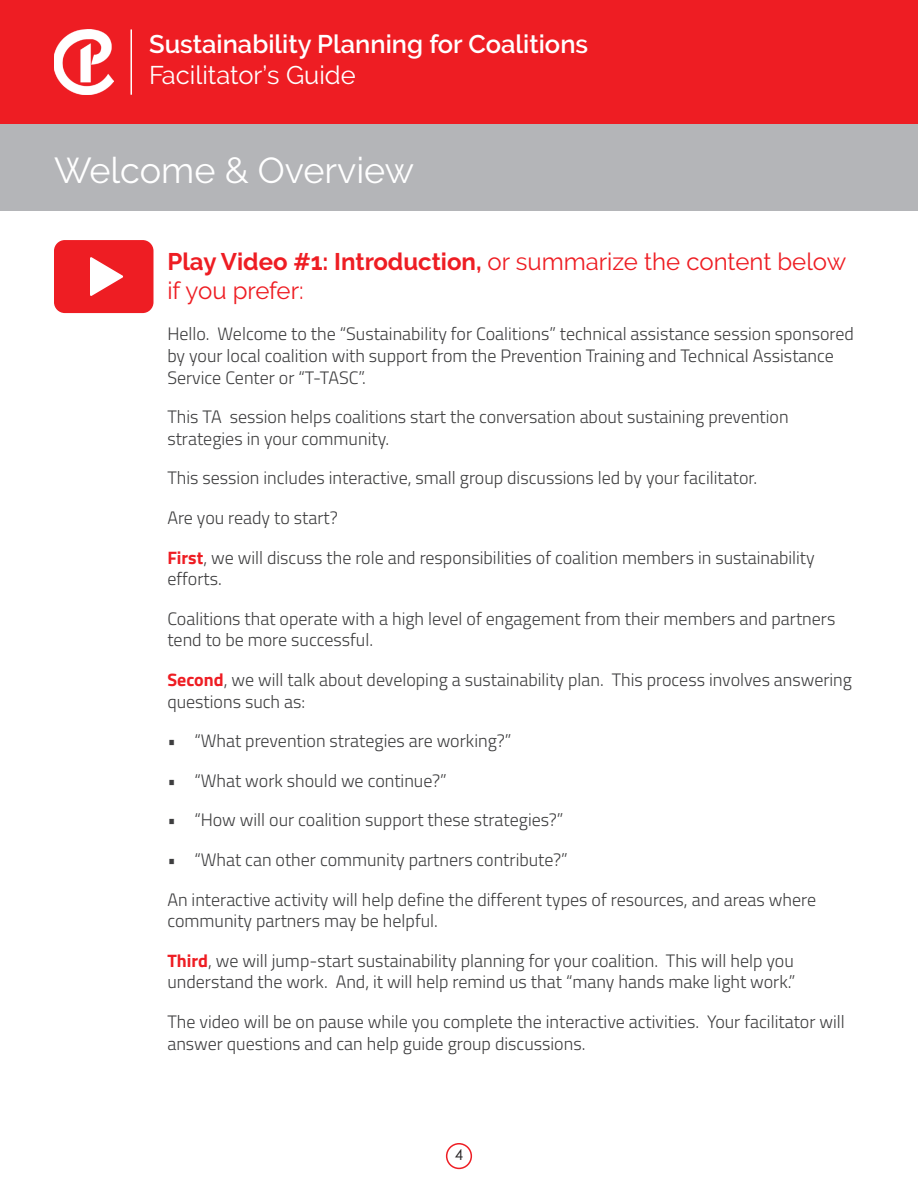
<style>
.page{position:relative;width:918px;height:1188px;background:#fff}
.page>*{position:absolute;margin:0;border:0;box-sizing:border-box;transform-origin:0 0}
.t1{font:36px "Raleway";color:#fff}
.t2{font:600 25.5px "Raleway";color:#fff}
.t3{font:25.5px "Raleway";color:#fff}
.t4{font:24px/28.8px "Raleway";color:#ee1d23}
.t5{font:300 18px/21.6px "Titillium Web";color:#3e3e3f}
.t6{font:15px "Century Gothic";color:#231f20}
.s1{font-weight:700}
.s2{font-weight:700;color:#ee1d23}
</style>
<div class="page">
<div style="left:0;top:0;width:918px;height:124px;background:#ee1d23"></div>
<div style="left:0;top:124px;width:918px;height:87px;background:#b4b5b8"></div>
<img style="left:54px;top:29px;width:59px;height:66px">
<hr style="left:130px;top:29px;width:2px;height:66px;background:#fff">
<div style="left:446px;top:1143px;width:26px;height:26px;border:2px solid #ee1d23;border-radius:50%"></div>
<div style="left:54px;top:240px;width:100px;height:73px;background:#ee1d23;border-radius:11px"></div>
<svg style="left:90px;top:257px;width:33px;height:39px"></svg>
<h2 class="t2" style="left:149px;top:30px;width:441px">Sustainability Planning for Coalitions</h2>
<h2 class="t3" style="left:149px;top:60px;width:208px">Facilitator’s Guide</h2>
<h1 class="t1" style="left:54px;top:150px;width:362px">Welcome &amp; Overview</h1>
<h3 class="t4" style="left:167px;top:247px;width:680px"><span class="s1">Play Video #1: Introduction,</span> or summarize the content below if you prefer:</h3>
<p class="t5" style="left:167px;top:322px;width:688px">Hello. Welcome to the “Sustainability for Coalitions” technical assistance session sponsored by your local coalition with support from the Prevention Training and Technical Assistance<br>Service Center or “T-TASC”.</p>
<p class="t5" style="left:167px;top:405px;width:623px">This TA session helps coalitions start the conversation about sustaining prevention strategies in your community.</p>
<p class="t5" style="left:167px;top:457px;width:649px;line-height:39.6px">This session includes interactive, small group discussions led by your facilitator.<br>Are you ready to start?<br><span class="s2">First</span>, we will discuss the role and responsibilities of coalition members in sustainability</p>
<p class="t5" style="left:167px;top:558px;width:670px;line-height:39.6px">efforts.<br>Coalitions that operate with a high level of engagement from their members and partners</p>
<p class="t5" style="left:167px;top:628px;width:207px">tend to be more successful.</p>
<p class="t5" style="left:167px;top:668px;width:686px"><span class="s2">Second</span>, we will talk about developing a sustainability plan. This process involves answering questions such as:</p>
<p class="t5" style="left:167px;top:729px;width:346px">• “What prevention strategies are working?”</p>
<p class="t5" style="left:167px;top:769px;width:281px">• “What work should we continue?”</p>
<p class="t5" style="left:167px;top:808px;width:398px">• “How will our coalition support these strategies?”</p>
<p class="t5" style="left:167px;top:839px;width:650px;line-height:39.6px">• “What can other community partners contribute?”<br>An interactive activity will help define the different types of resources, and areas where</p>
<p class="t5" style="left:167px;top:909px;width:272px">community partners may be helpful.</p>
<p class="t5" style="left:167px;top:949px;width:629px"><span class="s2">Third</span>, we will jump-start sustainability planning for your coalition. This will help you understand the work. And, it will help remind us that “many hands make light work.”</p>
<p class="t5" style="left:167px;top:1010px;width:679px">The video will be on pause while you complete the interactive activities. Your facilitator will answer questions and can help guide group discussions.</p>
<p class="t6" style="left:455px;top:1144px;width:10px">4</p>
</div>
